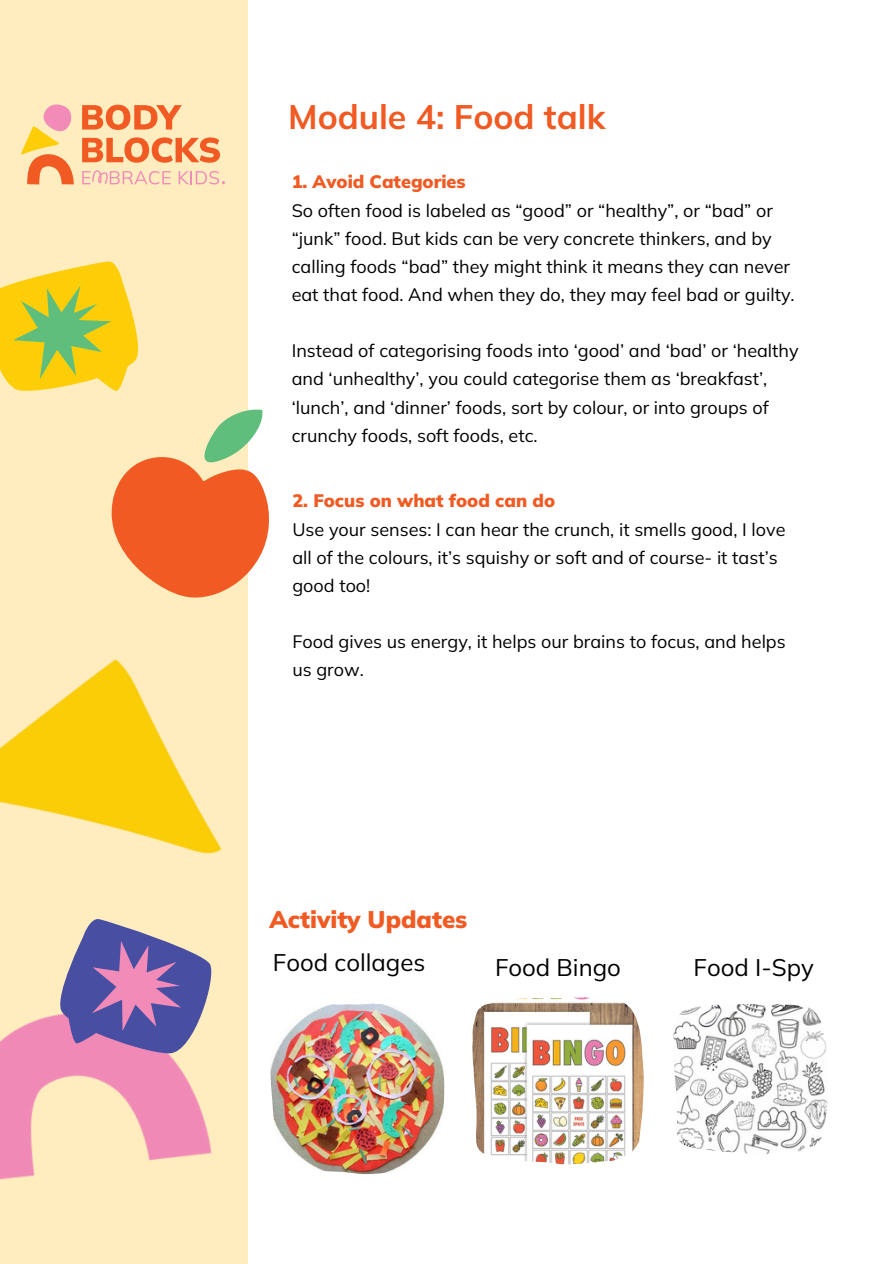
<style>
.page{position:relative;width:894px;height:1264px;background:#fff}
.page>*{position:absolute;margin:0;border:0;box-sizing:border-box;transform-origin:0 0}
.t1{font:700 33.9px "Mulish";color:#f15a22}
.t2{font:24px "Mulish";color:#000}
.t3{font:900 24px "Mulish";color:#f15a22}
.t4{font:18px/28.2px "Mulish";color:#000}
.t5{font:900 18px "Mulish";color:#f15a22}
</style>
<div class="page">
<div style="left:0;top:0;width:247px;height:1263px;background:#ffedc0"></div>
<img style="left:0;top:1018px;width:212px;height:162px">
<img style="left:0;top:597px;width:248px;height:364px">
<svg style="left:41px;top:907px;width:188px;height:178px"></svg>
<svg style="left:0;top:251px;width:269px;height:346px"></svg>
<svg style="left:21px;top:104px;width:53px;height:80px"></svg>
<svg style="left:82px;top:105px;width:100px;height:25px"></svg>
<svg style="left:82px;top:137px;width:138px;height:26px"></svg>
<svg style="left:82px;top:170px;width:89px;height:14px"></svg>
<svg style="left:178px;top:171px;width:47px;height:13px"></svg>
<img style="left:270px;top:1003px;width:174px;height:170px">
<img style="left:673px;top:1003px;width:154px;height:151px">
<img style="left:472px;top:997px;width:171px;height:167px">
<h3 class="t1" style="left:288px;top:95px;width:319px">Module 4: Food talk</h3>
<p class="t5" style="left:291px;top:170px;width:175px">1. Avoid Categories</p>
<p class="t4" style="left:291px;top:196px;width:504px">So often food is labeled as “good” or “healthy”, or “bad” or “junk” food. But kids can be very concrete thinkers, and by calling foods “bad” they might think it means they can never eat that food. And when they do, they may feel bad or guilty.</p>
<h1 class="t4" style="left:291px;top:336px;width:508px">Instead of categorising foods into ‘good’ and ‘bad’ or ‘healthy and ‘unhealthy’, you could categorise them as ‘breakfast’, ‘lunch’, and ‘dinner’ foods, sort by colour, or into groups of crunchy foods, soft foods, etc.</h1>
<p class="t5" style="left:292px;top:489px;width:264px">2. Focus on what food can do</p>
<p class="t4" style="left:292px;top:514px;width:494px">Use your senses: I can hear the crunch, it smells good, I love all of the colours, it’s squishy or soft and of course- it tast’s good too!</p>
<p class="t4" style="left:292px;top:627px;width:494px">Food gives us energy, it helps our brains to focus, and helps us grow.</p>
<p class="t3" style="left:269px;top:903px;width:199px">Activity Updates</p>
<p class="t2" style="left:273px;top:947px;width:154px">Food collages</p>
<h2 class="t2" style="left:495px;top:951px;width:127px">Food Bingo</h2>
<h3 class="t2" style="left:693px;top:951px;width:122px">Food I-Spy</h3>
</div>
